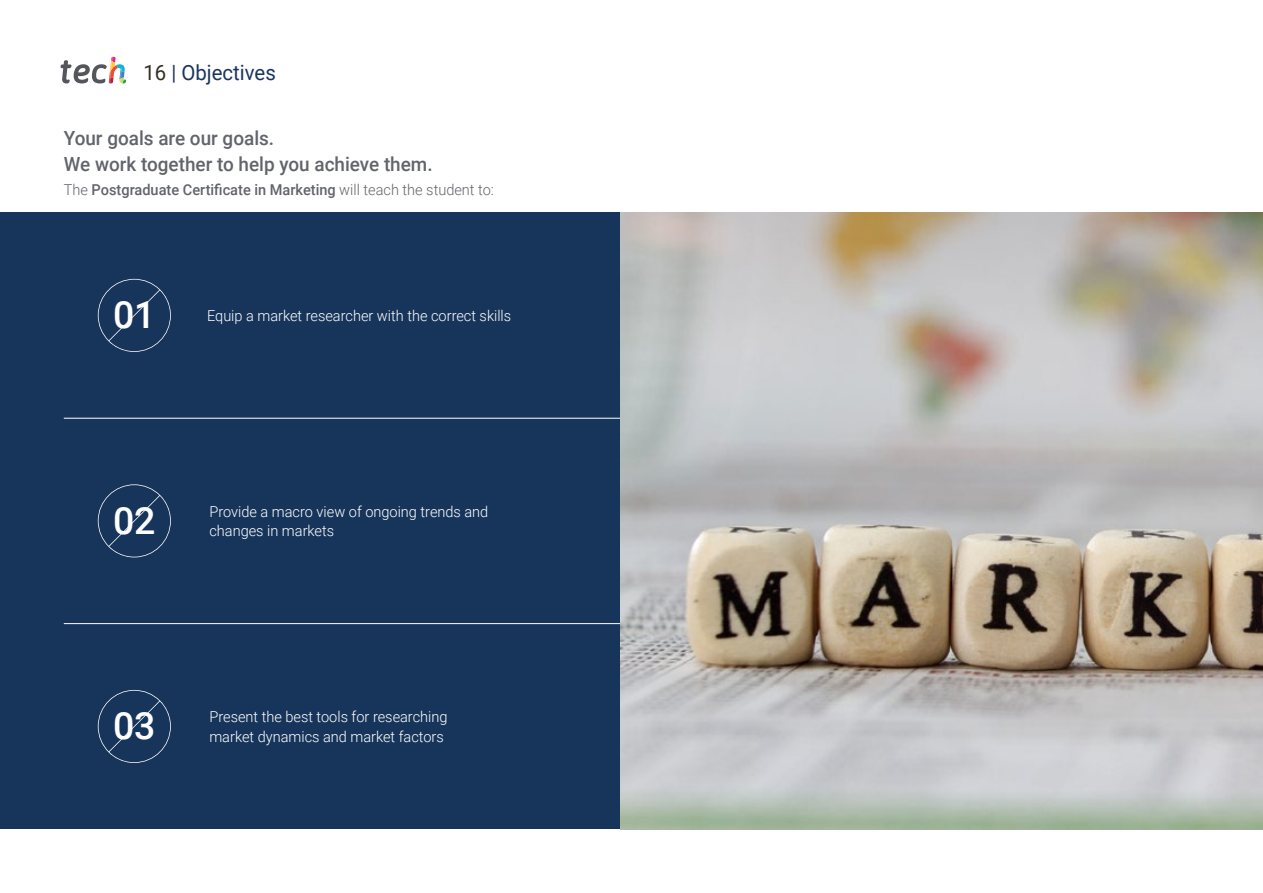
<style>
.page{position:relative;width:1263px;height:893px;background:#fff}
.page>*{position:absolute;margin:0;border:0;box-sizing:border-box;transform-origin:0 0}
.t1{font:500 37.5px "Roboto";color:#fff}
.t2{font:21px "Roboto";color:#1a355c}
.t3{font:500 19.5px/25.5px "Roboto";color:#61646a}
.t4{font:300 15px/19.5px "Roboto";color:#fff}
.t5{font:500 15px "Roboto";color:#61646a}
.s1{color:#312e20}
.s2{font-weight:300}
</style>
<div class="page">
<div style="left:0;top:213px;width:621px;height:616px;background:#17355b"></div>
<svg style="left:98px;top:279px;width:73px;height:73px"></svg>
<svg style="left:98px;top:690px;width:73px;height:73px"></svg>
<svg style="left:98px;top:484px;width:73px;height:73px"></svg>
<hr style="left:64px;top:418px;width:1199px;height:1px;background:#fff">
<hr style="left:64px;top:623px;width:1199px;height:1px;background:#fff">
<img style="left:621px;top:213px;width:642px;height:616px">
<svg style="left:61px;top:57px;width:65px;height:27px"></svg>
<h2 class="t2" style="left:144px;top:57px;width:134px"><span class="s1">16</span> | Objectives</h2>
<h3 class="t3" style="left:64px;top:125px;width:370px">Your goals are our goals.<br>We work together to help you achieve them.</h3>
<p class="t5" style="left:64px;top:179px;width:432px"><span class="s2">The</span> Postgraduate Certificate in Marketing <span class="s2">will teach the student to:</span></p>
<h1 class="t1" style="left:113px;top:288px;width:44px">01</h1>
<p class="t4" style="left:207px;top:305px;width:306px">Equip a market researcher with the correct skills</p>
<h1 class="t1" style="left:113px;top:494px;width:44px">02</h1>
<p class="t4" style="left:209px;top:501px;width:280px">Provide a macro view of ongoing trends and</p>
<p class="t4" style="left:209px;top:521px;width:126px">changes in markets</p>
<h1 class="t1" style="left:113px;top:699px;width:44px">03</h1>
<p class="t4" style="left:209px;top:707px;width:240px">Present the best tools for researching market dynamics and market factors</p>
</div>
